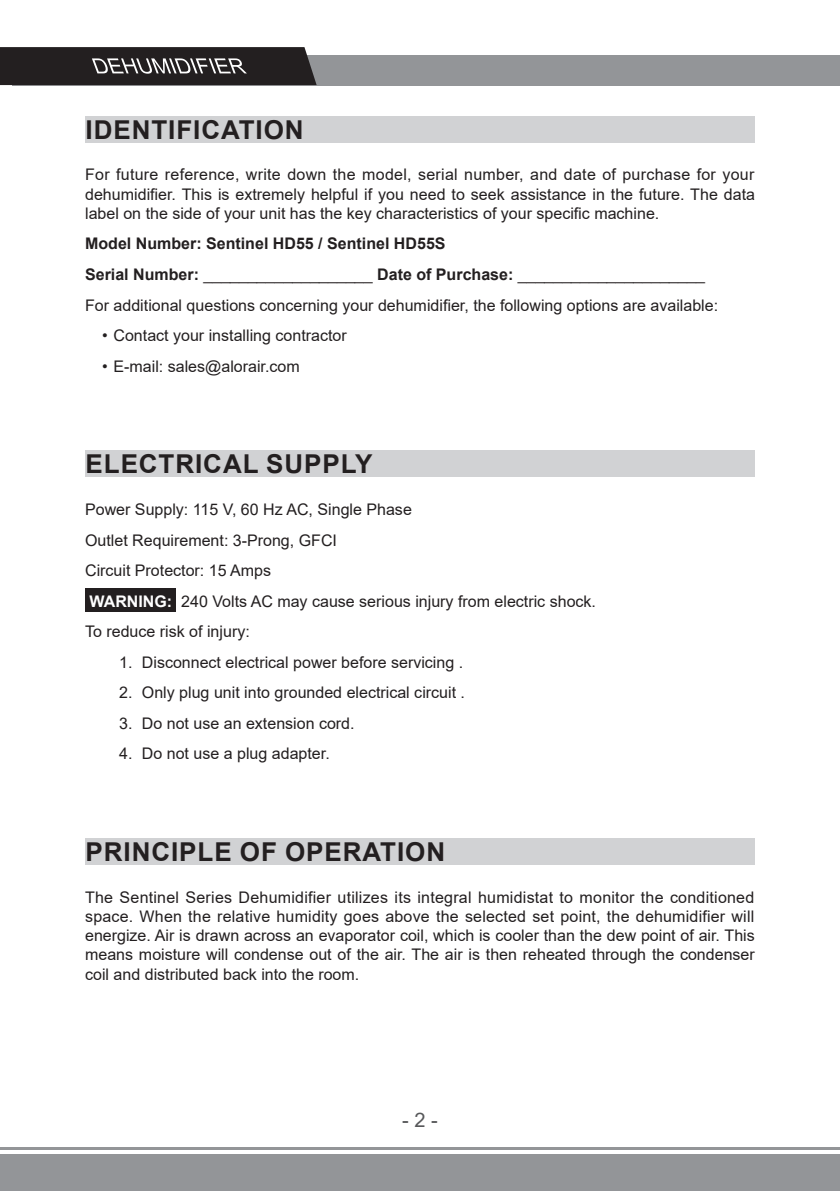
<style>
.page{position:relative;width:840px;height:1191px;background:#fff}
.page>*{position:absolute;margin:0;border:0;box-sizing:border-box;transform-origin:0 0}
.t1{font:700 26px "Arial";letter-spacing:.035em;color:#231f20}
.t2{font:20px "Arial";color:#57585a}
.t3{font:16px/19.2px "Arial";color:#231f20;text-align:justify}
.t4{font:700 16px "Arial";color:#231f20}
.s1{font-weight:700}
.s2{font-weight:700;color:#fff}
</style>
<div class="page">
<div style="left:0;top:1154px;width:839px;height:37px;background:#939598"></div>
<hr style="left:0;top:1147px;width:839px;height:2px;background:#939598">
<div style="left:13px;top:55px;width:826px;height:30px;background:#939598"></div>
<svg style="left:0;top:47px;width:316px;height:38px;background:#343131"></svg>
<div style="left:85px;top:588px;width:90px;height:24px;background:#231f20"></div>
<div style="left:85px;top:116px;width:669px;height:26px;background:#d1d2d4"></div>
<div style="left:85px;top:451px;width:669px;height:26px;background:#d1d2d4"></div>
<div style="left:85px;top:838px;width:669px;height:26px;background:#d1d2d4"></div>
<p class="t1" style="left:85px;top:111px;width:219px">IDENTIFICATION</p>
<p class="t3" style="left:85px;top:165px;width:671px">For future reference, write down the model, serial number, and date of purchase for your dehumidifier. This is extremely helpful if you need to seek assistance in the future. The data label on the side of your unit has the key characteristics of your specific machine.</p>
<p class="t4" style="left:85px;top:232px;width:362px">Model Number: Sentinel HD55 / Sentinel HD55S</p>
<p class="t3" style="left:85px;top:265px;width:621px"><span class="s1">Serial Number:</span> ___________________ <span class="s1">Date of Purchase:</span> _____________________</p>
<p class="t3" style="left:85px;top:295px;width:634px">For additional questions concerning your dehumidifier, the following options are available:</p>
<p class="t3" style="left:102px;top:326px;width:246px">• Contact your installing contractor</p>
<p class="t3" style="left:102px;top:356px;width:199px">• E-mail: sales@alorair.com</p>
<p class="t1" style="left:85px;top:446px;width:288px">ELECTRICAL SUPPLY</p>
<p class="t3" style="left:85px;top:499px;width:328px">Power Supply: 115 V, 60 Hz AC, Single Phase</p>
<p class="t3" style="left:85px;top:530px;width:253px">Outlet Requirement: 3-Prong, GFCI</p>
<p class="t3" style="left:85px;top:561px;width:187px">Circuit Protector: 15 Amps</p>
<p class="t3" style="left:89px;top:591px;width:507px"><span class="s2">WARNING:</span> 240 Volts AC may cause serious injury from electric shock.</p>
<p class="t3" style="left:85px;top:622px;width:166px">To reduce risk of injury:</p>
<p class="t3" style="left:119px;top:652px;width:345px">1. Disconnect electrical power before servicing .</p>
<p class="t3" style="left:119px;top:683px;width:347px">2. Only plug unit into grounded electrical circuit .</p>
<p class="t3" style="left:119px;top:713px;width:237px">3. Do not use an extension cord.</p>
<p class="t3" style="left:119px;top:744px;width:212px">4. Do not use a plug adapter.</p>
<p class="t1" style="left:85px;top:833px;width:361px">PRINCIPLE OF OPERATION</p>
<p class="t3" style="left:85px;top:887px;width:670px">The Sentinel Series Dehumidifier utilizes its integral humidistat to monitor the conditioned space. When the relative humidity goes above the selected set point, the dehumidifier will energize. Air is drawn across an evaporator coil, which is cooler than the dew point of air. This means moisture will condense out of the air. The air is then reheated through the condenser coil and distributed back into the room.</p>
<p class="t2" style="left:402px;top:1106px;width:37px">- 2 -</p>
</div>
